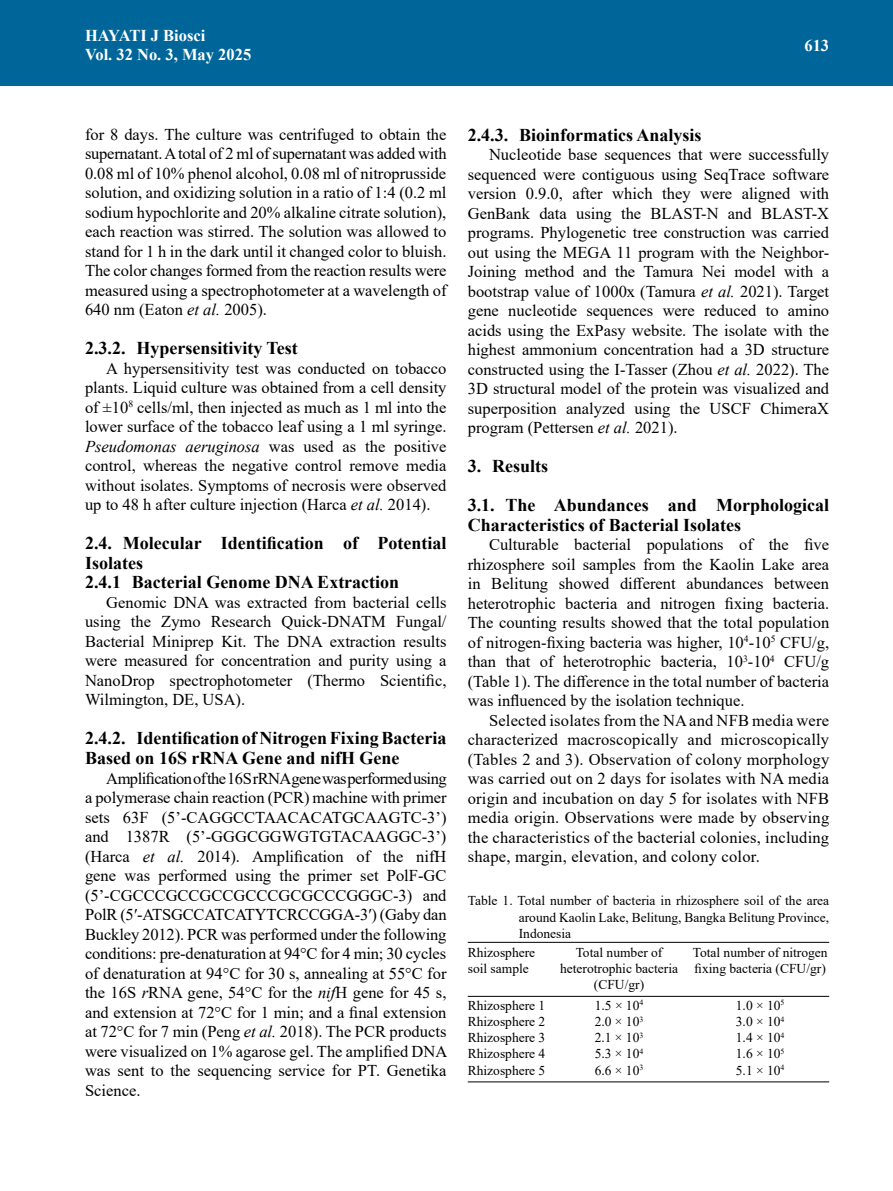
<style>
.page{position:relative;width:893px;height:1191px;background:#fff}
.page>*{position:absolute;margin:0;border:0;box-sizing:border-box;transform-origin:0 0}
.t1{font:700 18px/19.5px "Times New Roman";color:#000}
.t2{font:16.5px/19.5px "Times New Roman";color:#000;text-align:justify}
.t3{font:700 16.5px/19.5px "Times New Roman";color:#fff}
.t4{font:13.5px/16.2px "Times New Roman";color:#000;text-align:justify}
.s1{font-style:italic}
</style>
<div class="page">
<div style="left:0;top:0;width:893px;height:85px;background:#069"></div>
<hr style="left:468px;top:942px;width:361px;height:1px;background:#000">
<hr style="left:468px;top:996px;width:361px;height:1px;background:#000">
<hr style="left:468px;top:1081px;width:361px;height:1px;background:#000">
<p class="t3" style="left:85px;top:25px;width:168px">HAYATI J Biosci<br>Vol. 32 No. 3, May 2025</p>
<p class="t3" style="left:804px;top:35px;width:26px">613</p>
<p class="t2" style="left:85px;top:124px;width:363px">for 8 days. The culture was centrifuged to obtain the supernatant. A total of 2 ml of supernatant was added with 0.08 ml of 10% phenol alcohol, 0.08 ml of nitroprusside solution, and oxidizing solution in a ratio of 1:4 (0.2 ml sodium hypochlorite and 20% alkaline citrate solution), each reaction was stirred. The solution was allowed to stand for 1 h in the dark until it changed color to bluish.<br>The color changes formed from the reaction results were measured using a spectrophotometer at a wavelength of 640 nm (Eaton <span class="s1">et al.</span> 2005).</p>
<p class="t1" style="left:85px;top:338px;width:214px">2.3.2. Hypersensitivity Test</p>
<p class="t2" style="left:85px;top:358px;width:363px;text-indent:21px">A hypersensitivity test was conducted on tobacco plants. Liquid culture was obtained from a cell density of ±10<sup>8</sup> cells/ml, then injected as much as 1 ml into the lower surface of the tobacco leaf using a 1 ml syringe.<br><span class="s1">Pseudomonas aeruginosa</span> was used as the positive control, whereas the negative control remove media without isolates. Symptoms of necrosis were observed up to 48 h after culture injection (Harca <span class="s1">et al.</span> 2014).</p>
<p class="t1" style="left:85px;top:533px;width:363px">2.4. Molecular Identification of Potential<br>Isolates<br>2.4.1 Bacterial Genome DNA Extraction</p>
<p class="t2" style="left:85px;top:592px;width:363px;text-indent:21px">Genomic DNA was extracted from bacterial cells using the Zymo Research Quick-DNATM Fungal/ Bacterial Miniprep Kit. The DNA extraction results were measured for concentration and purity using a NanoDrop spectrophotometer (Thermo Scientific, Wilmington, DE, USA).</p>
<p class="t1" style="left:85px;top:728px;width:363px">2.4.2. Identification of Nitrogen Fixing Bacteria<br>Based on 16S rRNA Gene and nifH Gene</p>
<p class="t2" style="left:85px;top:767px;width:364px;text-indent:21px">Amplification of the 16S rRNA gene was performed using a polymerase chain reaction (PCR) machine with primer sets 63F (5’-CAGGCCTAACACATGCAAGTC-3’) and 1387R (5’-GGGCGGWGTGTACAAGGC-3’) (Harca <span class="s1">et al.</span> 2014). Amplification of the nifH gene was performed using the primer set PolF-GC (5’-CGCCCGCCGCCGCCCGCGCCCGGGC-3) and PolR (5′-ATSGCCATCATYTCRCCGGA-3′) (Gaby dan Buckley 2012). PCR was performed under the following conditions: pre-denaturation at 94°C for 4 min; 30 cycles of denaturation at 94°C for 30 s, annealing at 55°C for the 16S <span class="s1">r</span>RNA gene, 54°C for the <span class="s1">nif</span>H gene for 45 s, and extension at 72°C for 1 min; and a final extension at 72°C for 7 min (Peng <span class="s1">et al.</span> 2018). The PCR products were visualized on 1% agarose gel. The amplified DNA was sent to the sequencing service for PT. Genetika Science.</p>
<p class="t1" style="left:468px;top:124px;width:235px">2.4.3. Bioinformatics Analysis</p>
<p class="t2" style="left:468px;top:144px;width:363px;text-indent:21px">Nucleotide base sequences that were successfully sequenced were contiguous using SeqTrace software version 0.9.0, after which they were aligned with GenBank data using the BLAST-N and BLAST-X programs. Phylogenetic tree construction was carried out using the MEGA 11 program with the Neighbor-Joining method and the Tamura Nei model with a bootstrap value of 1000x (Tamura <span class="s1">et al.</span> 2021). Target gene nucleotide sequences were reduced to amino acids using the ExPasy website. The isolate with the highest ammonium concentration had a 3D structure constructed using the I-Tasser (Zhou <span class="s1">et al.</span> 2022). The 3D structural model of the protein was visualized and superposition analyzed using the USCF ChimeraX program (Pettersen <span class="s1">et al.</span> 2021).</p>
<p class="t1" style="left:468px;top:446px;width:363px;line-height:39px">3. Results<br>3.1. The Abundances and Morphological</p>
<p class="t1" style="left:468px;top:514px;width:275px">Characteristics of Bacterial Isolates</p>
<p class="t2" style="left:468px;top:534px;width:363px;text-indent:21px">Culturable bacterial populations of the five rhizosphere soil samples from the Kaolin Lake area in Belitung showed different abundances between heterotrophic bacteria and nitrogen fixing bacteria.<br>The counting results showed that the total population of nitrogen-fixing bacteria was higher, 10<sup>4</sup>-10<sup>5</sup> CFU/g, than that of heterotrophic bacteria, 10<sup>3</sup>-10<sup>4</sup> CFU/g (Table 1). The difference in the total number of bacteria was influenced by the isolation technique.</p>
<p class="t2" style="left:468px;top:710px;width:363px;text-indent:21px">Selected isolates from the NA and NFB media were characterized macroscopically and microscopically (Tables 2 and 3). Observation of colony morphology was carried out on 2 days for isolates with NA media origin and incubation on day 5 for isolates with NFB media origin. Observations were made by observing the characteristics of the bacterial colonies, including shape, margin, elevation, and colony color.</p>
<p class="t4" style="left:519px;top:892px;width:312px;text-indent:-51px">Table 1. Total number of bacteria in rhizosphere soil of the area around Kaolin Lake, Belitung, Bangka Belitung Province, Indonesia</p>
<p class="t4" style="left:468px;top:943px;width:69px">Rhizosphere soil sample</p>
<p class="t4" style="left:560px;top:943px;width:120px;text-align:center">Total number of heterotrophic bacteria (CFU/gr)</p>
<p class="t4" style="left:693px;top:943px;width:136px">Total number of nitrogen fixing bacteria (CFU/gr)</p>
<p class="t4" style="left:468px;top:996px;width:79px">Rhizosphere 1<br>Rhizosphere 2<br>Rhizosphere 3<br>Rhizosphere 4<br>Rhizosphere 5</p>
<p class="t4" style="left:595px;top:996px;width:50px">1.5 × 10<sup>4<br></sup>2.0 × 10<sup>3<br></sup>2.1 × 10<sup>3<br></sup>5.3 × 10<sup>4<br></sup>6.6 × 10<sup>3</sup></p>
<p class="t4" style="left:736px;top:996px;width:50px">1.0 × 10<sup>5<br></sup>3.0 × 10<sup>4<br></sup>1.4 × 10<sup>4<br></sup>1.6 × 10<sup>5<br></sup>5.1 × 10<sup>4</sup></p>
</div>
